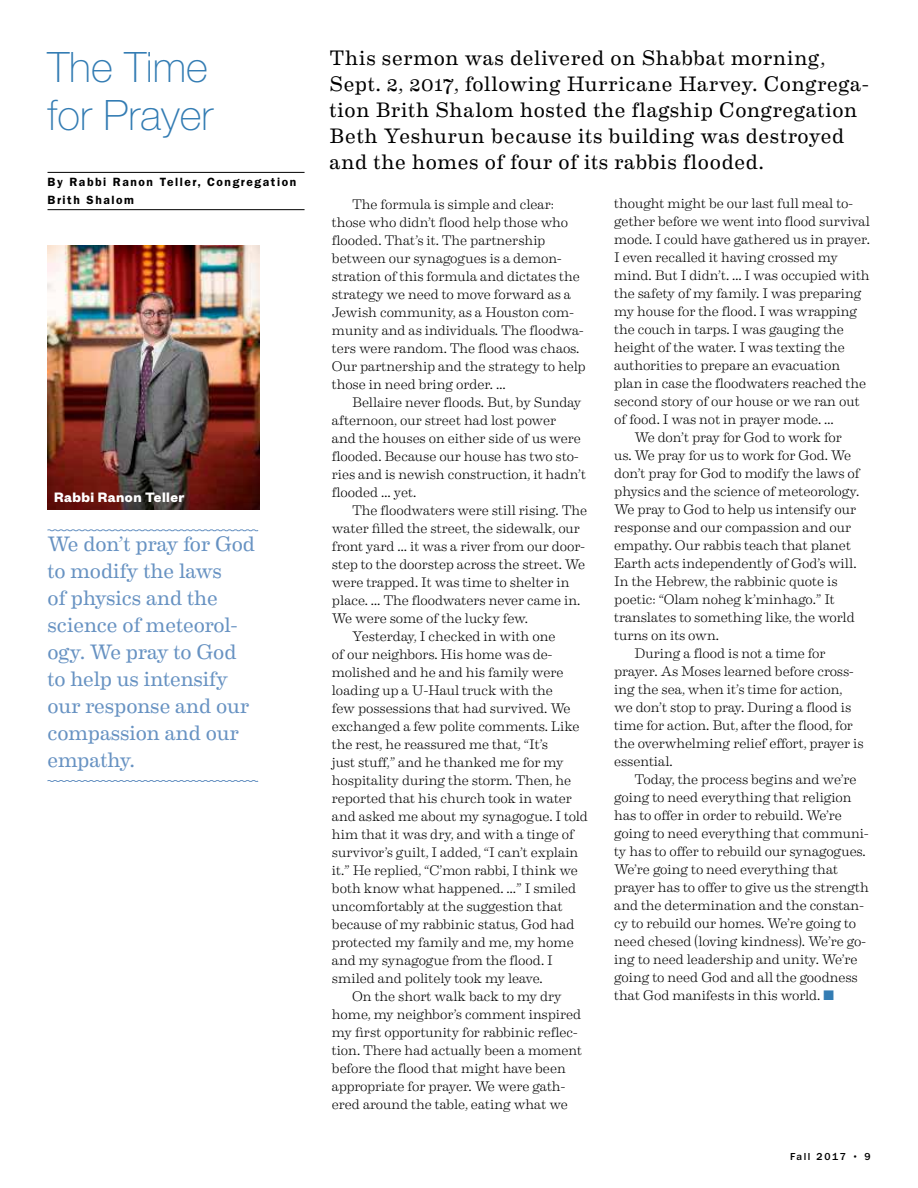
<style>
.page{position:relative;width:918px;height:1188px;background:#fff}
.page>*{position:absolute;margin:0;border:0;box-sizing:border-box;transform-origin:0 0}
.t1{font:100 42px/48px "Helvetica Neue LT Std";color:#337cb3}
.t2{font:21px/26.1px "Eames Century Modern";letter-spacing:.03em;color:#000}
.t3{font:21px/27px "Eames Century Modern";letter-spacing:-.005em;color:#6792c2}
.t4{font:700 15px "Founders Grotesk";letter-spacing:.03em;color:#fff}
.t5{font:300 13.8px/18px "Eames Century Modern";letter-spacing:-.01em;color:#000}
.t6{font:600 12px/18px "ITC Franklin Gothic Std";letter-spacing:.13em;color:#000}
.t7{font:500 10.5px "ITC Franklin Gothic Std";letter-spacing:.15em;color:#000}
.s1{color:#337cb3}
</style>
<div class="page">
<hr style="left:48px;top:172px;width:257px;height:1px;background:#000">
<hr style="left:48px;top:209px;width:257px;height:1px;background:#000">
<img style="left:48px;top:245px;width:212px;height:265px">
<svg style="left:47px;top:529px;width:212px;height:3px"></svg>
<svg style="left:47px;top:780px;width:212px;height:2px"></svg>
<h1 class="t1" style="left:48px;top:43px;width:167px">The Time for Prayer</h1>
<p class="t6" style="left:48px;top:173px;width:250px">By Rabbi Ranon Teller, Congregation<br>Brith Shalom</p>
<p class="t4" style="left:54px;top:488px;width:132px">Rabbi Ranon Teller</p>
<h2 class="t3" style="left:48px;top:529px;width:209px">We don’t pray for God to modify the laws<br>of physics and the science of meteorol&shy;ogy. We pray to God to help us intensify our response and our compassion and our empathy.</h2>
<p class="t2" style="left:330px;top:43px;width:541px">This sermon was delivered on Shabbat morning, Sept. 2, 2017, following Hurricane Harvey. Congrega&shy;tion Brith Shalom hosted the flagship Congregation Beth Yeshurun because its building was destroyed and the homes of four of its rabbis flooded.</p>
<p class="t5" style="left:332px;top:194px;width:255px;text-indent:20px">The formula is simple and clear: those who didn’t flood help those who flooded. That’s it. The partnership between our synagogues is a demon&shy;stration of this formula and dictates the strategy we need to move forward as a Jewish community, as a Houston com&shy;munity and as individuals. The floodwa&shy;ters were random. The flood was chaos.<br>Our partnership and the strategy to help those in need bring order. …</p>
<p class="t5" style="left:332px;top:392px;width:256px;text-indent:20px">Bellaire never floods. But, by Sunday afternoon, our street had lost power<br>and the houses on either side of us were flooded. Because our house has two sto&shy;ries and is newish construction, it hadn’t flooded … yet.</p>
<p class="t5" style="left:352px;top:500px;width:236px">The floodwaters were still rising. The</p>
<p class="t5" style="left:332px;top:518px;width:250px">water filled the street, the sidewalk, our</p>
<p class="t5" style="left:332px;top:536px;width:254px">front yard … it was a river from our door-</p>
<p class="t5" style="left:332px;top:554px;width:255px">step to the doorstep across the street. We</p>
<p class="t5" style="left:332px;top:572px;width:239px">were trapped. It was time to shelter in</p>
<p class="t5" style="left:332px;top:590px;width:250px">place. … The floodwaters never came in.</p>
<p class="t5" style="left:332px;top:608px;width:198px">We were some of the lucky few.</p>
<p class="t5" style="left:352px;top:626px;width:205px">Yesterday, I checked in with one</p>
<p class="t5" style="left:332px;top:644px;width:222px">of our neighbors. His home was de-</p>
<p class="t5" style="left:332px;top:662px;width:233px">molished and he and his family were</p>
<p class="t5" style="left:332px;top:680px;width:222px">loading up a U-Haul truck with the</p>
<p class="t5" style="left:332px;top:698px;width:240px">few possessions that had survived. We</p>
<p class="t5" style="left:332px;top:716px;width:249px">exchanged a few polite comments. Like</p>
<p class="t5" style="left:332px;top:734px;width:218px">the rest, he reassured me that, “It’s</p>
<p class="t5" style="left:332px;top:752px;width:233px">just stuff,” and he thanked me for my</p>
<p class="t5" style="left:332px;top:770px;width:241px">hospitality during the storm. Then, he</p>
<p class="t5" style="left:332px;top:788px;width:242px">reported that his church took in water</p>
<p class="t5" style="left:332px;top:806px;width:258px">and asked me about my synagogue. I told</p>
<p class="t5" style="left:332px;top:824px;width:243px">him that it was dry, and with a tinge of</p>
<p class="t5" style="left:332px;top:842px;width:248px">survivor’s guilt, I added, “I can’t explain</p>
<p class="t5" style="left:332px;top:860px;width:248px">it.” He replied, “C’mon rabbi, I think we</p>
<p class="t5" style="left:332px;top:878px;width:246px">both know what happened. …” I smiled</p>
<p class="t5" style="left:332px;top:896px;width:232px">uncomfortably at the suggestion that</p>
<p class="t5" style="left:332px;top:914px;width:244px">because of my rabbinic status, God had</p>
<p class="t5" style="left:332px;top:932px;width:243px">protected my family and me, my home</p>
<p class="t5" style="left:332px;top:950px;width:222px">and my synagogue from the flood. I</p>
<p class="t5" style="left:332px;top:968px;width:212px">smiled and politely took my leave.</p>
<p class="t5" style="left:352px;top:986px;width:211px">On the short walk back to my dry</p>
<p class="t5" style="left:332px;top:1004px;width:251px">home, my neighbor’s comment inspired</p>
<p class="t5" style="left:332px;top:1022px;width:247px">my first opportunity for rabbinic reflec-</p>
<p class="t5" style="left:332px;top:1040px;width:252px">tion. There had actually been a moment</p>
<p class="t5" style="left:332px;top:1058px;width:235px">before the flood that might have been</p>
<p class="t5" style="left:332px;top:1076px;width:235px">appropriate for prayer. We were gath-</p>
<p class="t5" style="left:332px;top:1094px;width:238px">ered around the table, eating what we</p>
<p class="t5" style="left:614px;top:194px;width:240px">thought might be our last full meal to-</p>
<p class="t5" style="left:614px;top:212px;width:257px">gether before we went into flood survival</p>
<p class="t5" style="left:614px;top:230px;width:257px">mode. I could have gathered us in prayer.</p>
<p class="t5" style="left:614px;top:248px;width:225px">I even recalled it having crossed my</p>
<p class="t5" style="left:614px;top:266px;width:257px">mind. But I didn’t. … I was occupied with</p>
<p class="t5" style="left:614px;top:284px;width:249px">the safety of my family. I was preparing</p>
<p class="t5" style="left:614px;top:302px;width:245px">my house for the flood. I was wrapping</p>
<p class="t5" style="left:614px;top:320px;width:231px">the couch in tarps. I was gauging the</p>
<p class="t5" style="left:614px;top:338px;width:232px">height of the water. I was texting the</p>
<p class="t5" style="left:614px;top:356px;width:228px">authorities to prepare an evacuation</p>
<p class="t5" style="left:614px;top:374px;width:254px">plan in case the floodwaters reached the</p>
<p class="t5" style="left:614px;top:392px;width:247px">second story of our house or we ran out</p>
<p class="t5" style="left:614px;top:410px;width:221px">of food. I was not in prayer mode. …</p>
<p class="t5" style="left:634px;top:428px;width:209px">We don’t pray for God to work for</p>
<p class="t5" style="left:614px;top:446px;width:239px">us. We pray for us to work for God. We</p>
<p class="t5" style="left:614px;top:464px;width:247px">don’t pray for God to modify the laws of</p>
<p class="t5" style="left:614px;top:482px;width:247px">physics and the science of meteorology.</p>
<p class="t5" style="left:614px;top:500px;width:244px">We pray to God to help us intensify our</p>
<p class="t5" style="left:614px;top:518px;width:238px">response and our compassion and our</p>
<p class="t5" style="left:614px;top:536px;width:238px">empathy. Our rabbis teach that planet</p>
<p class="t5" style="left:614px;top:554px;width:244px">Earth acts independently of God’s will.</p>
<p class="t5" style="left:614px;top:572px;width:225px">In the Hebrew, the rabbinic quote is</p>
<p class="t5" style="left:614px;top:590px;width:222px">poetic: “Olam noheg k’minhago.” It</p>
<p class="t5" style="left:614px;top:608px;width:242px">translates to something like, the world</p>
<p class="t5" style="left:614px;top:626px;width:106px">turns on its own.</p>
<p class="t5" style="left:634px;top:644px;width:193px">During a flood is not a time for</p>
<p class="t5" style="left:614px;top:662px;width:241px">prayer. As Moses learned before cross-</p>
<p class="t5" style="left:614px;top:680px;width:230px">ing the sea, when it’s time for action,</p>
<p class="t5" style="left:614px;top:698px;width:239px">we don’t stop to pray. During a flood is</p>
<p class="t5" style="left:614px;top:716px;width:240px">time for action. But, after the flood, for</p>
<p class="t5" style="left:614px;top:734px;width:251px">the overwhelming relief effort, prayer is</p>
<p class="t5" style="left:614px;top:752px;width:60px">essential.</p>
<p class="t5" style="left:634px;top:770px;width:224px">Today, the process begins and we’re</p>
<p class="t5" style="left:614px;top:788px;width:239px">going to need everything that religion</p>
<p class="t5" style="left:614px;top:806px;width:229px">has to offer in order to rebuild. We’re</p>
<p class="t5" style="left:614px;top:824px;width:256px">going to need everything that communi-</p>
<p class="t5" style="left:614px;top:842px;width:253px">ty has to offer to rebuild our synagogues.</p>
<p class="t5" style="left:614px;top:860px;width:226px">We’re going to need everything that</p>
<p class="t5" style="left:614px;top:878px;width:256px">prayer has to offer to give us the strength</p>
<p class="t5" style="left:614px;top:896px;width:251px">and the determination and the constan-</p>
<p class="t5" style="left:614px;top:914px;width:244px">cy to rebuild our homes. We’re going to</p>
<p class="t5" style="left:614px;top:932px;width:253px">need chesed (loving kindness). We’re go-</p>
<p class="t5" style="left:614px;top:950px;width:245px">ing to need leadership and unity. We’re</p>
<p class="t5" style="left:614px;top:968px;width:245px">going to need God and all the goodness</p>
<p class="t5" style="left:614px;top:986px;width:221px">that God manifests in this world. <span class="s1">■</span></p>
<p class="t7" style="left:790px;top:1151px;width:82px">Fall 2017 • 9</p>
</div>
